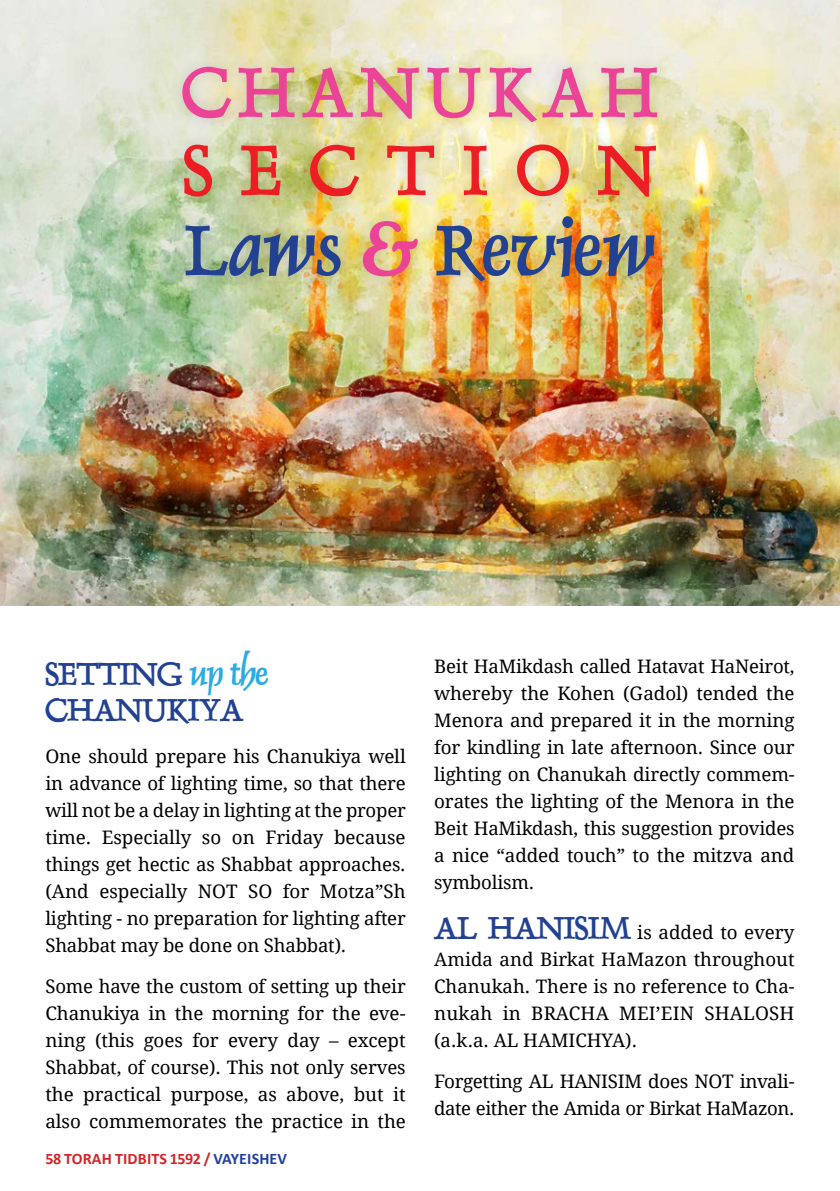
<style>
.page{position:relative;width:840px;height:1191px;background:#fff}
.page>*{position:absolute;margin:0;border:0;box-sizing:border-box;transform-origin:0 0}
.t1{font:700 78.6px "Dolphin";color:#224191}
.t2{font:700 78px/78px "Dolphin";letter-spacing:.09em;color:#eb4497}
.t3{font:700 78px "Dolphin";color:#ed1d24}
.t4{font:700 36px/36px "Dolphin";letter-spacing:-.02em;color:#224191}
.t5{font:18.6px/27px "Droid Serif";letter-spacing:-.01em;color:#000;text-align:justify}
.t6{font:700 16px "Calibri";letter-spacing:.01em;color:#d32429}
.t7{font:700 16px "Calibri";letter-spacing:.01em;color:#d3232a;scale:.95 1}
.s1{color:#ed1d24}
.s2{font-family:"Henriette";font-weight:500;color:#eb4497}
.s3{color:#2babe2}
.s4{color:#bc2227}
.s5{color:#21409a}
.s6{color:#25408f}
.s7{font-family:"Dolphin";font-weight:700;font-size:36px;color:#224191}
</style>
<div class="page">
<img style="left:0;top:0;width:839px;height:606px">
<div style="left:168px;top:53px;width:502px;height:241px;background:#000;opacity:.15"></div>
<img style="left:839px;top:0;width:1px;height:606px">
<p class="t2" style="left:182px;top:52px;width:477px">CHANUKAH<br><span class="s1">SECTION</span></p>
<p class="t1" style="left:184px;top:199px;width:472px">Laws <span class="s2">&amp;</span> Review</p>
<p class="t3" style="left:183px;top:120px;width:32px">S</p>
<p class="t4" style="left:45px;top:656px;width:224px">SETTING <span class="s3">up the<br></span>CHANUKIYA</p>
<p class="t5" style="left:45px;top:742px;width:362px">One should prepare his Chanukiya well in advance of lighting time, so that there will not be a delay in lighting at the proper time. Especially so on Friday because things get hectic as Shabbat approaches. (And especially NOT SO for Motza”Sh lighting - no preparation for lighting after Shabbat may be done on Shabbat).</p>
<p class="t5" style="left:45px;top:972px;width:362px">Some have the custom of setting up their Chanukiya in the morning for the eve&shy;ning (this goes for every day – except Shabbat, of course). This not only serves the practical purpose, as above, but it also commemorates the practice in the</p>
<p class="t5" style="left:45px;top:931px;width:12px">S</p>
<p class="t6" style="left:45px;top:1147px;width:243px"><span class="s4">46</span>58 TORAH TIDBITS 1592 / <span class="s5">VAYEISHEV</span></p>
<p class="t7" style="left:65px;top:1150px;width:234px">TORAH TIDBITS 1542 / <span class="s6">VAYISHLACH</span></p>
<p class="t5" style="left:434px;top:652px;width:362px">Beit HaMikdash called Hatavat HaNeirot, whereby the Kohen (Gadol) tended the Menora and prepared it in the morning for kindling in late afternoon. Since our lighting on Chanukah directly commem&shy;orates the lighting of the Menora in the Beit HaMikdash, this suggestion provides a nice “added touch” to the mitzva and symbolism.</p>
<p class="t5" style="left:434px;top:918px;width:362px"><span class="s7">AL HANISIM</span> is added to every Amida and Birkat HaMazon throughout Chanukah. There is no reference to Cha&shy;nukah in BRACHA MEI’EIN SHALOSH (a.k.a. AL HAMICHYA).</p>
<p class="t5" style="left:434px;top:1068px;width:362px">Forgetting AL HANISIM does NOT invali&shy;date either the Amida or Birkat HaMazon.</p>
</div>
